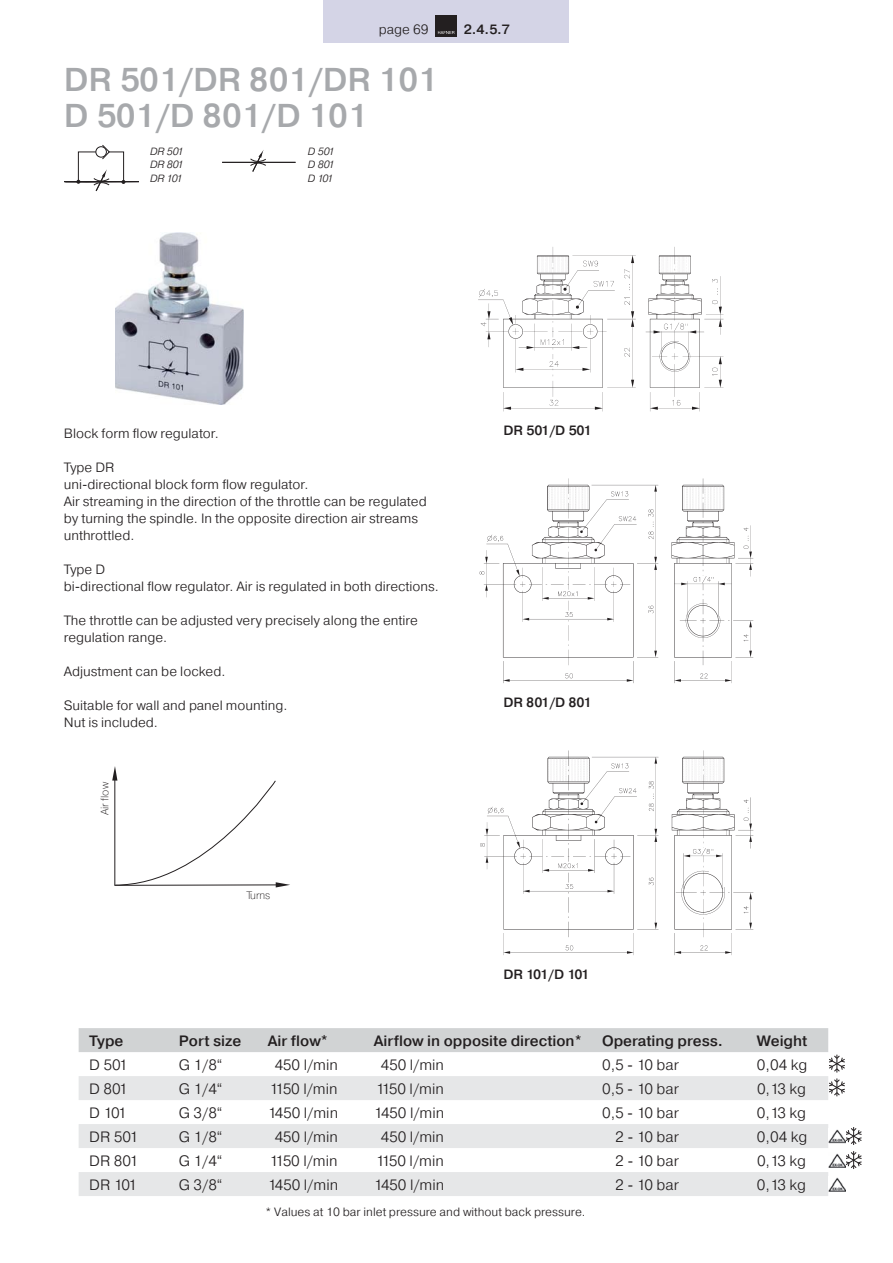
<style>
.page{position:relative;width:893px;height:1263px;background:#fff}
.page>*{position:absolute;margin:0;border:0;box-sizing:border-box;transform-origin:0 0}
.t1{font:500 33px/36px "Pragmatica";color:#a7a9ac}
.t2{font:300 15px "Pragmatica";color:#231f20}
.t3{font:500 15px "Pragmatica";color:#231f20}
.t4{font:300 13.5px/17px "Pragmatica";color:#231f20}
.t5{font:500 13.5px "Pragmatica";letter-spacing:-.085em;color:#231f20}
.t6{font:300 12px "Pragmatica";color:#231f20}
.t7{font:10.8px "Pragmatica Light E";color:#231f20}
.t8{font:italic 300 10.5px/13.5px "Pragmatica";letter-spacing:-.105em;color:#231f20;text-align:justify}
</style>
<div class="page">
<div style="left:78px;top:152px;width:46px;height:30px;border:1px solid #231f20"></div>
<svg style="left:102px;top:144px;width:8px;height:16px"></svg>
<div style="left:96px;top:147px;width:10px;height:10px;background:#fff;border-radius:50%"></div>
<div style="left:95px;top:146px;width:12px;height:12px;border:1px solid #231f20;border-radius:50%"></div>
<svg style="left:64px;top:169px;width:75px;height:22px"></svg>
<hr style="left:222px;top:162px;width:73px;height:1px;background:#231f20">
<svg style="left:249px;top:150px;width:17px;height:22px"></svg>
<img style="left:480px;top:750px;width:274px;height:205px">
<img style="left:479px;top:478px;width:275px;height:205px">
<img style="left:478px;top:247px;width:246px;height:165px">
<svg style="left:112px;top:766px;width:178px;height:121px"></svg>
<img style="left:115px;top:232px;width:128px;height:173px">
<div style="left:324px;top:0;width:245px;height:43px;background:#d4d4e6"></div>
<div style="left:435px;top:15px;width:22px;height:21px;background:#231f20"></div>
<svg style="left:438px;top:31px;width:16px;height:3px"></svg>
<svg style="left:79px;top:1096px;width:749px;height:100px;fill:#e6e7e8"></svg>
<svg style="left:79px;top:1028px;width:766px;height:68px"></svg>
<svg style="left:845px;top:1151px;width:17px;height:18px"></svg>
<svg style="left:845px;top:1127px;width:17px;height:18px"></svg>
<img style="left:829px;top:1129px;width:17px;height:14px">
<img style="left:829px;top:1153px;width:17px;height:14px">
<img style="left:829px;top:1177px;width:17px;height:14px">
<p class="t4" style="left:379px;top:22px;width:51px">page 69</p>
<p class="t5" style="left:464px;top:24px;width:48px">2.4.5.7</p>
<h1 class="t1" style="left:64px;top:64px;width:376px">DR 501/DR 801/DR 101<br>D 501/D 801/D 101</h1>
<p class="t8" style="left:150px;top:145px;width:35px">DR 501<br>DR 801<br>DR 101</p>
<p class="t8" style="left:308px;top:145px;width:28px">D 501<br>D 801<br>D 101</p>
<p class="t4" style="left:64px;top:426px;width:157px">Block form flow regulator.</p>
<p class="t4" style="left:64px;top:460px;width:364px">Type DR<br>uni-directional block form flow regulator.<br>Air streaming in the direction of the throttle can be regulated by turning the spindle. In the opposite direction air streams unthrottled.</p>
<p class="t4" style="left:64px;top:562px;width:377px">Type D<br>bi-directional flow regulator. Air is regulated in both directions.</p>
<p class="t4" style="left:64px;top:613px;width:355px">The throttle can be adjusted very precisely along the entire regulation range.</p>
<p class="t4" style="left:64px;top:664px;width:163px">Adjustment can be locked.</p>
<p class="t4" style="left:64px;top:698px;width:225px">Suitable for wall and panel mounting.<br>Nut is included.</p>
<p class="t7" style="left:101px;top:815px;width:35px;rotate:-90deg">Air flow</p>
<p class="t7" style="left:247px;top:891px;width:25px">Turns</p>
<p class="t5" style="left:503px;top:426px;width:89px">DR 501/D 501</p>
<p class="t5" style="left:503px;top:698px;width:89px">DR 801/D 801</p>
<p class="t5" style="left:503px;top:970px;width:87px">DR 101/D 101</p>
<p class="t3" style="left:89px;top:1035px;width:36px">Type</p>
<p class="t3" style="left:179px;top:1035px;width:64px">Port size</p>
<p class="t3" style="left:268px;top:1035px;width:62px">Air flow*</p>
<p class="t3" style="left:374px;top:1035px;width:209px">Airflow in opposite direction*</p>
<p class="t3" style="left:602px;top:1035px;width:122px">Operating press.</p>
<p class="t3" style="left:757px;top:1035px;width:52px">Weight</p>
<p class="t2" style="left:89px;top:1059px;width:40px">D 501</p>
<p class="t2" style="left:179px;top:1059px;width:45px">G 1/8“</p>
<p class="t2" style="left:275px;top:1059px;width:65px">450 l/min</p>
<p class="t2" style="left:381px;top:1059px;width:65px">450 l/min</p>
<p class="t2" style="left:602px;top:1059px;width:78px">0,5 - 10 bar</p>
<p class="t2" style="left:757px;top:1059px;width:52px">0,04 kg</p>
<p class="t2" style="left:89px;top:1083px;width:40px">D 801</p>
<p class="t2" style="left:179px;top:1083px;width:45px">G 1/4“</p>
<p class="t2" style="left:270px;top:1083px;width:70px">1150 l/min</p>
<p class="t2" style="left:376px;top:1083px;width:70px">1150 l/min</p>
<p class="t2" style="left:602px;top:1083px;width:78px">0,5 - 10 bar</p>
<p class="t2" style="left:757px;top:1083px;width:51px">0,13 kg</p>
<p class="t2" style="left:89px;top:1107px;width:39px">D 101</p>
<p class="t2" style="left:179px;top:1107px;width:45px">G 3/8“</p>
<p class="t2" style="left:268px;top:1107px;width:72px">1450 l/min</p>
<p class="t2" style="left:374px;top:1107px;width:72px">1450 l/min</p>
<p class="t2" style="left:602px;top:1107px;width:78px">0,5 - 10 bar</p>
<p class="t2" style="left:757px;top:1107px;width:51px">0,13 kg</p>
<p class="t2" style="left:89px;top:1131px;width:50px">DR 501</p>
<p class="t2" style="left:179px;top:1131px;width:45px">G 1/8“</p>
<p class="t2" style="left:275px;top:1131px;width:65px">450 l/min</p>
<p class="t2" style="left:381px;top:1131px;width:65px">450 l/min</p>
<p class="t2" style="left:615px;top:1131px;width:65px">2 - 10 bar</p>
<p class="t2" style="left:757px;top:1131px;width:52px">0,04 kg</p>
<p class="t2" style="left:89px;top:1155px;width:50px">DR 801</p>
<p class="t2" style="left:179px;top:1155px;width:45px">G 1/4“</p>
<p class="t2" style="left:270px;top:1155px;width:70px">1150 l/min</p>
<p class="t2" style="left:376px;top:1155px;width:70px">1150 l/min</p>
<p class="t2" style="left:615px;top:1155px;width:65px">2 - 10 bar</p>
<p class="t2" style="left:757px;top:1155px;width:51px">0,13 kg</p>
<p class="t2" style="left:89px;top:1179px;width:49px">DR 101</p>
<p class="t2" style="left:179px;top:1179px;width:45px">G 3/8“</p>
<p class="t2" style="left:268px;top:1179px;width:72px">1450 l/min</p>
<p class="t2" style="left:374px;top:1179px;width:72px">1450 l/min</p>
<p class="t2" style="left:615px;top:1179px;width:65px">2 - 10 bar</p>
<p class="t2" style="left:757px;top:1179px;width:51px">0,13 kg</p>
<p class="t6" style="left:266px;top:1207px;width:321px">* Values at 10 bar inlet pressure and without back pressure.</p>
</div>
